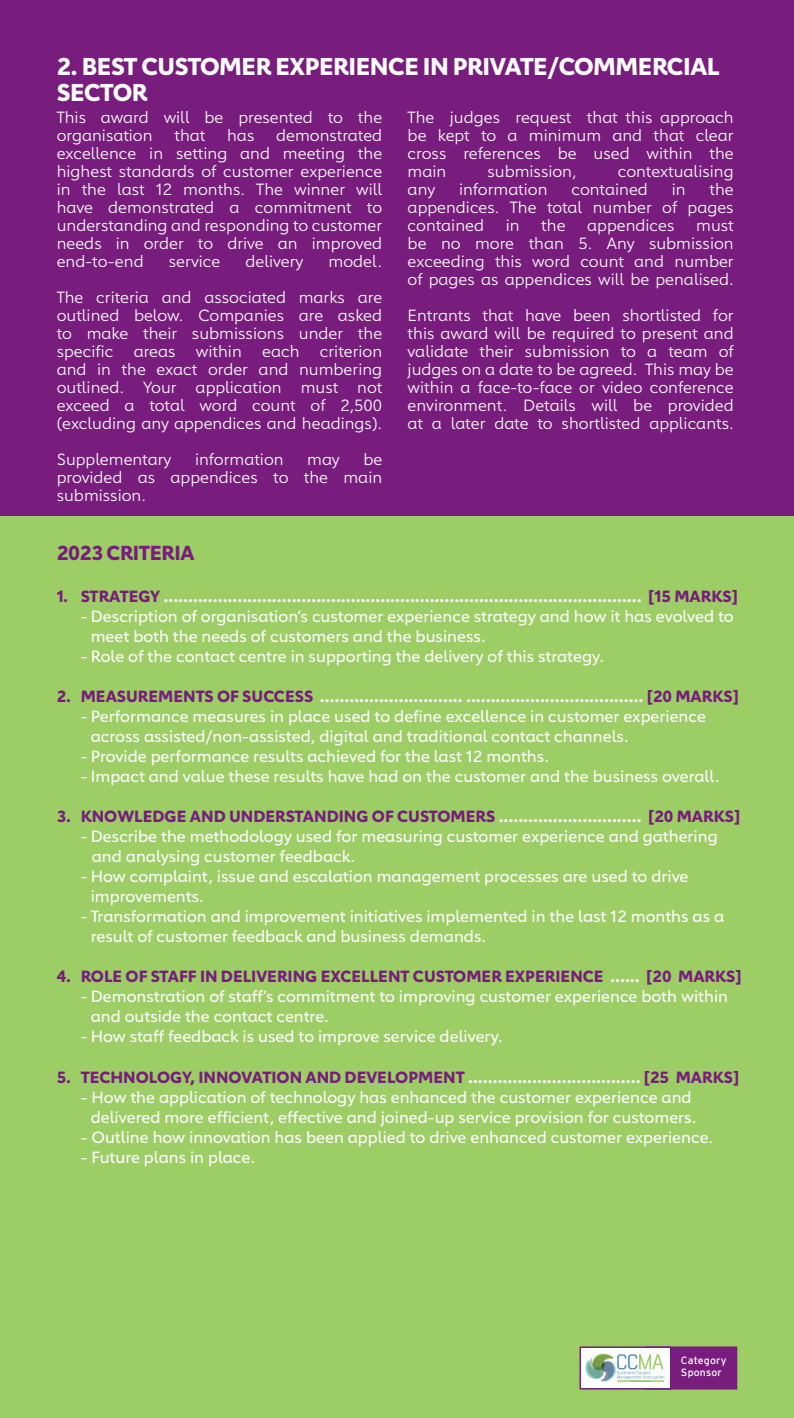
<style>
.page{position:relative;width:794px;height:1418px;background:#fff}
.page>*{position:absolute;margin:0;border:0;box-sizing:border-box;transform-origin:0 0}
.t1{font:700 24px/25.8px "Carnero";letter-spacing:-.02em;color:#fff}
.t2{font:700 20px "Carnero";letter-spacing:-.02em;color:#781d7d}
.t3{font:16px/18px "Carnero";color:#fff;text-align:justify}
.t4{font:16px/20px "Carnero";color:#fff}
.t5{font:700 16px "Carnero";color:#781d7d}
.t6{font:700 16px "Carnero";color:#fff}
.t7{font:10.4px/12px "Interstate";letter-spacing:.02em;color:#fff}
.s1{color:#781d7d}
.s2{color:#fff}
</style>
<div class="page">
<div style="left:0;top:0;width:794px;height:516px;background:#781d7d"></div>
<div style="left:0;top:516px;width:794px;height:901px;background:#9dce65"></div>
<div style="left:645px;top:1346px;width:92px;height:43px;background:#781d7d;border:2px solid #781d7d"></div>
<div style="left:580px;top:1348px;width:91px;height:39px;background:#fff"></div>
<img style="left:585px;top:1353px;width:33px;height:29px">
<hr style="left:617px;top:1380px;width:34px;height:1px;background:#9bcd63">
<hr style="left:630px;top:1380px;width:34px;height:1px;background:#9bcd63">
<svg style="left:617px;top:1354px;width:47px;height:25px"></svg>
<div style="left:579px;top:1346px;width:92px;height:43px;border:2px solid #781d7d"></div>
<h1 class="t1" style="left:57px;top:53px;width:664px">2. BEST CUSTOMER EXPERIENCE IN PRIVATE/COMMERCIAL<br>SECTOR</h1>
<p class="t3" style="left:57px;top:108px;width:327px">This award will be presented to the organisation</p>
<p class="t3" style="left:407px;top:108px;width:327px">The judges request that this approach be kept to a minimum and that clear cross references be used within the main</p>
<p class="t3" style="left:57px;top:126px;width:327px;text-indent:219px">demonstrated excellence in setting and meeting the highest standards of customer experience in the last 12 months. The winner will have demonstrated a commitment to understanding and responding to customer needs in order to drive an improved end-to-end</p>
<p class="t3" style="left:174px;top:126px;width:32px">that</p>
<p class="t3" style="left:227px;top:126px;width:29px">has</p>
<p class="t3" style="left:487px;top:162px;width:91px">submission,</p>
<p class="t3" style="left:618px;top:162px;width:117px">contextualising</p>
<p class="t3" style="left:407px;top:180px;width:29px">any</p>
<p class="t3" style="left:459px;top:180px;width:90px">information</p>
<p class="t3" style="left:571px;top:180px;width:78px">contained</p>
<p class="t3" style="left:671px;top:180px;width:15px">in</p>
<p class="t3" style="left:407px;top:180px;width:327px;text-indent:302px">the appendices. The total number of pages contained</p>
<p class="t3" style="left:506px;top:216px;width:15px">in</p>
<p class="t3" style="left:541px;top:216px;width:26px">the</p>
<p class="t3" style="left:587px;top:216px;width:89px">appendices</p>
<p class="t3" style="left:407px;top:216px;width:328px;text-indent:288px">must be no more than 5. Any submission exceeding this word count and number of pages as appendices will be penalised.</p>
<p class="t3" style="left:407px;top:306px;width:328px">Entrants that have been shortlisted for this award will be required to present and validate their submission to a team of judges on a date to be agreed. This may be within a face-to-face or video conference environment. Details will be provided at a later date to shortlisted applicants.</p>
<p class="t3" style="left:169px;top:252px;width:53px">service</p>
<p class="t3" style="left:246px;top:252px;width:59px">delivery</p>
<p class="t3" style="left:329px;top:252px;width:55px">model.</p>
<p class="t3" style="left:57px;top:288px;width:327px">The criteria and associated marks are outlined below. Companies are asked to make their submissions under the specific</p>
<p class="t3" style="left:134px;top:342px;width:43px">areas</p>
<p class="t3" style="left:196px;top:342px;width:47px">within</p>
<p class="t3" style="left:262px;top:342px;width:39px">each</p>
<p class="t3" style="left:57px;top:342px;width:327px;text-indent:263px">criterion and in the exact order and numbering outlined. Your application must not exceed a total word count of 2,500 (excluding any appendices and headings).</p>
<p class="t3" style="left:57px;top:450px;width:116px">Supplementary</p>
<p class="t3" style="left:195px;top:450px;width:90px">information</p>
<p class="t3" style="left:307px;top:450px;width:34px">may</p>
<p class="t3" style="left:57px;top:450px;width:327px;text-indent:307px">be provided as appendices to the main submission.</p>
<p class="t2" style="left:57px;top:541px;width:139px">2023 CRITERIA</p>
<p class="t6" style="left:57px;top:586px;width:682px"><span class="s1">1. STRATEGY</span> ................................................................................................. <span class="s1">[15 MARKS]</span></p>
<p class="t4" style="left:91px;top:606px;width:644px;text-indent:-10px">- Description of organisation’s customer experience strategy and how it has evolved to meet both the needs of customers and the business.</p>
<p class="t4" style="left:81px;top:646px;width:525px">- Role of the contact centre in supporting the delivery of this strategy.</p>
<p class="t6" style="left:57px;top:686px;width:683px"><span class="s1">2. MEASUREMENTS OF SUCCESS</span> ............................. .................................... <span class="s1">[20 MARKS]</span></p>
<p class="t4" style="left:91px;top:706px;width:617px;text-indent:-10px">- Performance measures in place used to define excellence in customer experience across assisted/non-assisted, digital and traditional contact channels.</p>
<p class="t4" style="left:81px;top:746px;width:470px">- Provide performance results achieved for the last 12 months.</p>
<p class="t4" style="left:81px;top:766px;width:640px">- Impact and value these results have had on the customer and the business overall.</p>
<p class="t5" style="left:57px;top:806px;width:685px">3. KNOWLEDGE AND UNDERSTANDING OF CUSTOMERS <span class="s2">.............................</span> [20 MARKS]</p>
<p class="t4" style="left:92px;top:826px;width:627px;text-indent:-11px">- Describe the methodology used for measuring customer experience and gathering and analysing customer feedback.</p>
<p class="t4" style="left:91px;top:866px;width:599px;text-indent:-10px">- How complaint, issue and escalation management processes are used to drive improvements.</p>
<p class="t4" style="left:91px;top:906px;width:635px;text-indent:-10px">- Transformation and improvement initiatives implemented in the last 12 months as a result of customer feedback and business demands.</p>
<p class="t5" style="left:57px;top:966px;width:686px">4. ROLE OF STAFF IN DELIVERING EXCELLENT CUSTOMER EXPERIENCE <span class="s2">......</span> [20 MARKS]</p>
<p class="t4" style="left:91px;top:986px;width:639px;text-indent:-10px">- Demonstration of staff’s commitment to improving customer experience both within and outside the contact centre.</p>
<p class="t4" style="left:81px;top:1026px;width:424px">- How staff feedback is used to improve service delivery.</p>
<p class="t5" style="left:57px;top:1066px;width:684px">5. TECHNOLOGY, INNOVATION AND DEVELOPMENT <span class="s2">...................................</span> [25 MARKS]</p>
<p class="t4" style="left:91px;top:1086px;width:607px;text-indent:-10px">- How the application of technology has enhanced the customer experience and delivered more efficient, effective and joined-up service provision for customers.</p>
<p class="t4" style="left:81px;top:1126px;width:634px">- Outline how innovation has been applied to drive enhanced customer experience.</p>
<p class="t4" style="left:81px;top:1146px;width:176px">- Future plans in place.</p>
<p class="t7" style="left:681px;top:1354px;width:47px">Category<br>Sponsor</p>
</div>
